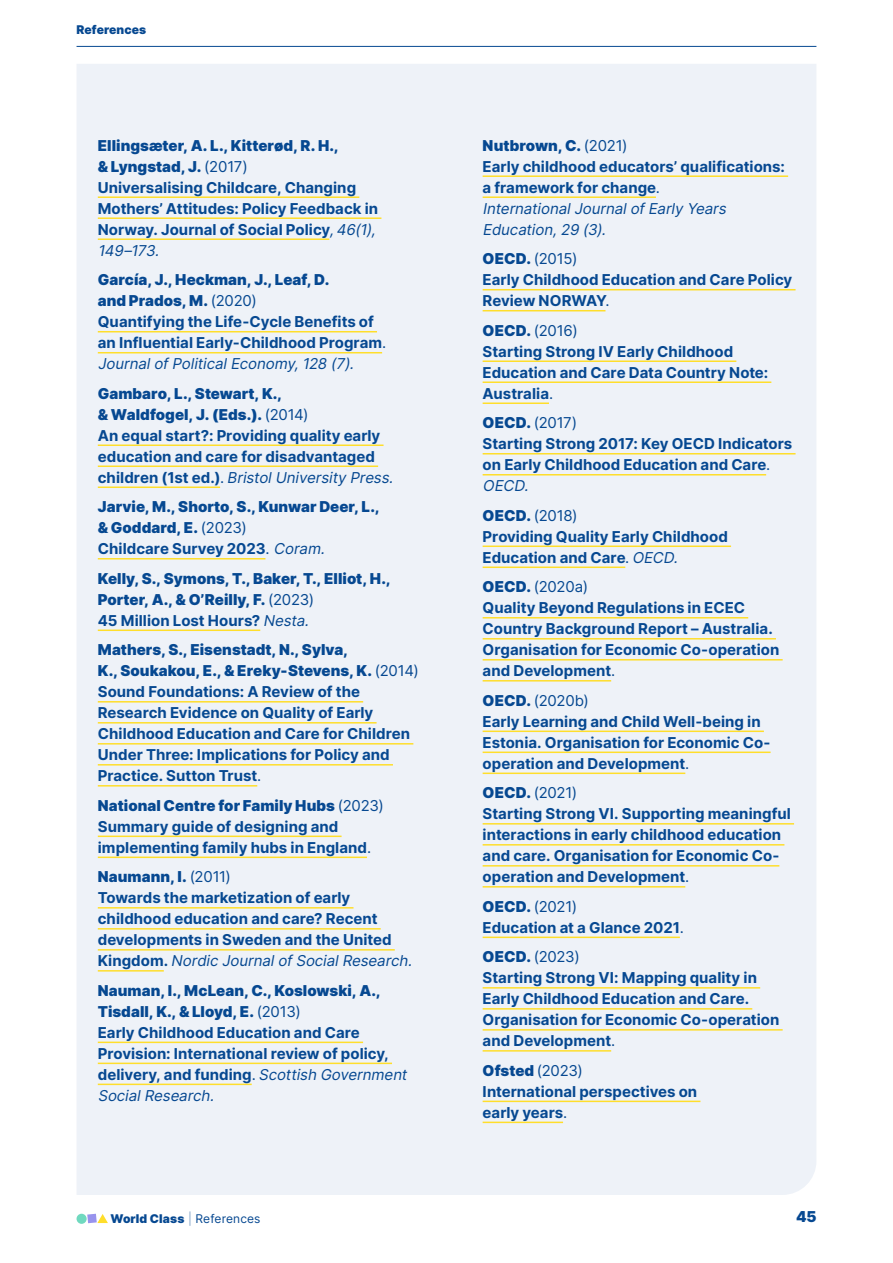
<style>
.page{position:relative;width:893px;height:1263px;background:#fff}
.page>*{position:absolute;margin:0;border:0;box-sizing:border-box;transform-origin:0 0}
.t1{font:700 15px/21px "Inter";color:#064891}
.t2{font:900 15px/21px "Inter";color:#064891}
.t3{font:900 12px "Inter";letter-spacing:.01em;color:#064891}
.s1{font-weight:900}
.s2{font-weight:400}
.s3{font-weight:400;font-style:italic}
.s4{font-weight:700}
.s5{font-weight:400;color:#82a3c8}
</style>
<div class="page">
<div style="left:77px;top:64px;width:739px;height:1131px;background:#eef2f8"></div>
<svg style="left:87px;top:1214px;width:21px;height:9px"></svg>
<div style="left:77px;top:1214px;width:10px;height:10px;background:#70d9bf;border-radius:50%"></div>
<hr style="left:98px;top:196px;width:261px;height:2px;background:#ffde2b">
<hr style="left:98px;top:217px;width:283px;height:2px;background:#ffde2b">
<hr style="left:98px;top:238px;width:231px;height:2px;background:#ffde2b">
<hr style="left:98px;top:331px;width:279px;height:1px;background:#ffde2b">
<hr style="left:98px;top:352px;width:284px;height:1px;background:#ffde2b">
<hr style="left:98px;top:444px;width:286px;height:2px;background:#ffde2b">
<hr style="left:98px;top:465px;width:280px;height:2px;background:#ffde2b">
<hr style="left:98px;top:486px;width:122px;height:2px;background:#ffde2b">
<hr style="left:98px;top:558px;width:167px;height:1px;background:#ffde2b">
<hr style="left:98px;top:629px;width:162px;height:2px;background:#ffde2b">
<hr style="left:98px;top:701px;width:265px;height:1px;background:#ffde2b">
<hr style="left:98px;top:722px;width:279px;height:1px;background:#ffde2b">
<hr style="left:98px;top:743px;width:315px;height:1px;background:#ffde2b">
<hr style="left:98px;top:764px;width:295px;height:1px;background:#ffde2b">
<hr style="left:98px;top:785px;width:159px;height:1px;background:#ffde2b">
<hr style="left:98px;top:835px;width:244px;height:2px;background:#ffde2b">
<hr style="left:98px;top:856px;width:269px;height:2px;background:#ffde2b">
<hr style="left:98px;top:907px;width:255px;height:1px;background:#ffde2b">
<hr style="left:98px;top:928px;width:283px;height:1px;background:#ffde2b">
<hr style="left:98px;top:949px;width:297px;height:1px;background:#ffde2b">
<hr style="left:98px;top:970px;width:66px;height:1px;background:#ffde2b">
<hr style="left:98px;top:1041px;width:265px;height:2px;background:#ffde2b">
<hr style="left:98px;top:1062px;width:294px;height:2px;background:#ffde2b">
<hr style="left:98px;top:1083px;width:154px;height:2px;background:#ffde2b">
<hr style="left:77px;top:46px;width:739px;height:1px;background:#064891">
<hr style="left:483px;top:175px;width:305px;height:2px;background:#ffde2b">
<hr style="left:483px;top:196px;width:173px;height:2px;background:#ffde2b">
<hr style="left:483px;top:289px;width:312px;height:1px;background:#ffde2b">
<hr style="left:483px;top:310px;width:122px;height:1px;background:#ffde2b">
<hr style="left:483px;top:360px;width:253px;height:2px;background:#ffde2b">
<hr style="left:483px;top:381px;width:288px;height:2px;background:#ffde2b">
<hr style="left:483px;top:402px;width:66px;height:2px;background:#ffde2b">
<hr style="left:483px;top:453px;width:313px;height:1px;background:#ffde2b">
<hr style="left:483px;top:474px;width:283px;height:1px;background:#ffde2b">
<hr style="left:483px;top:545px;width:248px;height:2px;background:#ffde2b">
<hr style="left:483px;top:566px;width:142px;height:2px;background:#ffde2b">
<hr style="left:483px;top:617px;width:265px;height:1px;background:#ffde2b">
<hr style="left:483px;top:638px;width:293px;height:1px;background:#ffde2b">
<hr style="left:483px;top:659px;width:300px;height:1px;background:#ffde2b">
<hr style="left:483px;top:680px;width:128px;height:1px;background:#ffde2b">
<hr style="left:483px;top:730px;width:281px;height:2px;background:#ffde2b">
<hr style="left:483px;top:751px;width:288px;height:2px;background:#ffde2b">
<hr style="left:483px;top:772px;width:202px;height:2px;background:#ffde2b">
<hr style="left:483px;top:823px;width:311px;height:1px;background:#ffde2b">
<hr style="left:483px;top:844px;width:301px;height:1px;background:#ffde2b">
<hr style="left:483px;top:865px;width:296px;height:1px;background:#ffde2b">
<hr style="left:483px;top:886px;width:202px;height:1px;background:#ffde2b">
<hr style="left:483px;top:936px;width:197px;height:2px;background:#ffde2b">
<hr style="left:483px;top:987px;width:277px;height:1px;background:#ffde2b">
<hr style="left:483px;top:1008px;width:269px;height:1px;background:#ffde2b">
<hr style="left:483px;top:1029px;width:300px;height:1px;background:#ffde2b">
<hr style="left:483px;top:1050px;width:128px;height:1px;background:#ffde2b">
<hr style="left:483px;top:1100px;width:217px;height:2px;background:#ffde2b">
<hr style="left:483px;top:1121px;width:80px;height:2px;background:#ffde2b">
<p class="t3" style="left:77px;top:22px;width:71px">References</p>
<p class="t1" style="left:98px;top:135px;width:282px"><span class="s1">Ellingsæter, A. L., Kitterød, R. H.,<br>&amp; Lyngstad, J.</span> <span class="s2">(2017)<br></span>Universalising Childcare, Changing<br>Mothers’ Attitudes: Policy Feedback in<br>Norway. Journal of Social Policy<span class="s3">,46(1),<br>149–173.</span></p>
<p class="t1" style="left:98px;top:269px;width:290px"><span class="s1">García, J., Heckman, J., Leaf, D.<br>and Prados, M.</span> <span class="s2">(2020)<br></span>Quantifying the Life-Cycle Benefits of an Influential Early-Childhood Program<span class="s2">.<br></span><span class="s3">JournalofPoliticalEconomy,128 (7).</span></p>
<p class="t1" style="left:98px;top:383px;width:300px"><span class="s1">Gambaro, L., Stewart, K.,<br>&amp; Waldfogel, J. (Eds.).</span> <span class="s2">(2014)<br></span>An equal start?: Providing quality early education and care for disadvantaged<br>c h i l d re n (1 st e d . ) <span class="s2">.</span> <span class="s3">BristolUniversity Press.</span></p>
<p class="t2" style="left:98px;top:496px;width:283px">Jarvie, M., Shorto, S., Kunwar Deer, L., &amp; Goddard, E. <span class="s2">(2023)<br></span><span class="s4">Childcare Survey 2023</span><span class="s2">.</span> <span class="s3">Coram.</span></p>
<p class="t2" style="left:98px;top:568px;width:294px">Kelly, S., Symons, T., Baker, T., Elliot, H.,<br>Porter, A., &amp; O’Reilly, F. <span class="s2">(2023)<br></span><span class="s4">45 Million Lost Hours?</span> <span class="s3">Nesta.</span></p>
<p class="t1" style="left:98px;top:639px;width:323px"><span class="s1">Mathers, S., Eisenstadt, N., Sylva,<br>K., Soukakou, E., &amp; Ereky-Stevens, K.</span> <span class="s2">(2014)<br></span>Sound Foundations: A Review of the Research Evidence on Quality of Early Childhood Education and Care for Children Under Three: Implications for Policy and Practice. Sutton Trust<span class="s2">.</span></p>
<p class="t1" style="left:98px;top:795px;width:288px"><span class="s1">National Centre for Family Hubs</span> <span class="s2">(2023)<br></span>Summary guide of designing and implementing family hubs in England<span class="s2">.</span></p>
<p class="t1" style="left:98px;top:866px;width:319px"><span class="s1">Naumann, I.</span> <span class="s2">(2011)<br></span>Towards the marketization of early childhood education and care? Recent developments in Sweden and the United<br>K i n g d o m . <span class="s3">Nordic JournalofSocialResearch.</span></p>
<p class="t1" style="left:98px;top:980px;width:314px"><span class="s1">Nauman, I., McLean, C., Koslowski, A., Tisdall, K., &amp; Lloyd, E.</span> <span class="s2">(2013)<br></span>Early Childhood Education and Care Provision: International review of policy, delivery, and funding<span class="s2">.</span> <span class="s3">Scottish Government SocialResearch.</span></p>
<p class="t1" style="left:483px;top:135px;width:304px"><span class="s1">Nutbrown, C.</span> <span class="s2">(2021)<br></span>Early childhood educators’ qualifications: a framework for change<span class="s2">.<br></span><span class="s3">InternationalJournalofEarly Years<br>Education,29 (3).</span></p>
<p class="t1" style="left:483px;top:248px;width:311px"><span class="s1">OECD.</span> <span class="s2">(2015)<br></span>Early Childhood Education and Care Policy<br>Review NORWAY<span class="s2">.</span></p>
<p class="t1" style="left:483px;top:320px;width:287px"><span class="s1">OECD.</span> <span class="s2">(2016)<br></span>Starting Strong IV Early Childhood<br>Education and Care Data Country Note:<br>Australia<span class="s2">.</span></p>
<p class="t1" style="left:483px;top:412px;width:311px"><span class="s1">OECD.</span> <span class="s2">(2017)<br></span>Starting Strong 2017: Key OECD Indicators on Early Childhood Education and Care<span class="s2">.<br></span><span class="s3">OECD.</span></p>
<p class="t1" style="left:483px;top:505px;width:247px"><span class="s1">OECD.</span> <span class="s2">(2018)<br></span>Providing Quality Early Childhood<br>Education and Care<span class="s2">.</span> <span class="s3">OECD.</span></p>
<p class="t1" style="left:483px;top:576px;width:298px"><span class="s1">OECD.</span> <span class="s2">(2020a)<br></span>Quality Beyond Regulations in ECEC<br>Country Background Report – Australia.<br>Organisation for Economic Co-operation and Development<span class="s2">.</span></p>
<p class="t1" style="left:483px;top:690px;width:289px"><span class="s1">OECD.</span> <span class="s2">(2020b)<br></span>Early Learning and Child Well-being in<br>Estonia. Organisation for Economic Co&shy;operation and Development<span class="s2">.</span></p>
<p class="t1" style="left:483px;top:782px;width:310px"><span class="s1">OECD.</span> <span class="s2">(2021)<br></span>Starting Strong VI. Supporting meaningful interactions in early childhood education and care. Organisation for Economic Co&shy;operation and Development<span class="s2">.</span></p>
<p class="t1" style="left:483px;top:896px;width:203px"><span class="s1">OECD.</span> <span class="s2">(2021)<br></span>Education at a Glance 2021<span class="s2">.</span></p>
<p class="t1" style="left:483px;top:946px;width:298px"><span class="s1">OECD.</span> <span class="s2">(2023)<br></span>Starting Strong VI: Mapping quality in<br>Early Childhood Education and Care.<br>Organisation for Economic Co-operation and Development<span class="s2">.</span></p>
<p class="t1" style="left:483px;top:1060px;width:216px"><span class="s1">Ofsted</span> <span class="s2">(2023)<br></span>International perspectives on early years<span class="s2">.</span></p>
<p class="t3" style="left:111px;top:1211px;width:151px">World Class <span class="s5">|</span> <span class="s2">References</span></p>
<p class="t2" style="left:796px;top:1206px;width:22px">45</p>
</div>
